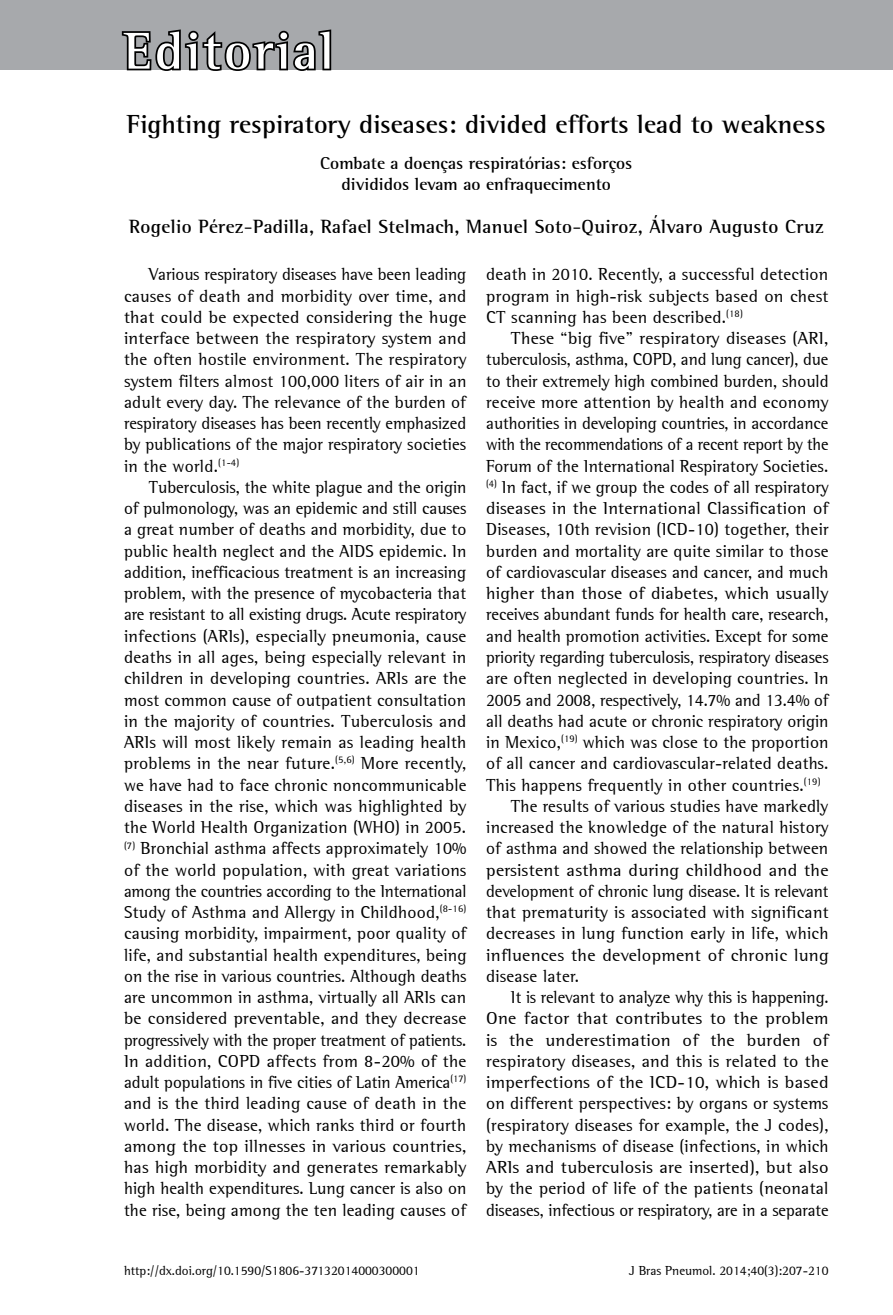
<style>
.page{position:relative;width:893px;height:1315px;background:#fff}
.page>*{position:absolute;margin:0;border:0;box-sizing:border-box;transform-origin:0 0}
.t1{font:700 52.5px "Libre Semi Serif S Si";letter-spacing:.05em;color:#fff}
.t2{font:700 26.25px "Libre Semi Serif S Si";color:#000}
.t3{font:700 19.25px "Libre Semi Serif S Si";letter-spacing:.015em;color:#000}
.t4{font:17.5px/21.2px "Libre Semi Serif S Si";letter-spacing:.01em;color:#000;text-align:justify}
.t5{font:17.5px "Libre Semi Serif S Si";letter-spacing:.01em;color:#000;scale:1.05 1}
.t6{font:17.5px "Libre Semi Serif S Si";letter-spacing:.01em;color:#000;scale:1.04 1}
.t7{font:700 17.5px/21px "Libre Semi Serif S Si";color:#000;text-align:center}
.t8{font:17.5px "Libre Semi Serif S Si";letter-spacing:-.01em;color:#000;scale:.96 1}
.t9{font:13.12px "Libre Semi Serif S Si";color:#000}
</style>
<div class="page">
<div style="left:0;top:0;width:893px;height:70px;background:#a7a9ac"></div>
<svg style="left:121px;top:29px;width:211px;height:42px"></svg>
<h1 class="t1" style="left:124px;top:19px;width:211px">Editorial</h1>
<h2 class="t2" style="left:127px;top:108px;width:701px">Fighting respiratory diseases: divided efforts lead to weakness</h2>
<p class="t7" style="left:320px;top:152px;width:314px">Combate a doenças respiratórias: esforços divididos levam ao enfraquecimento</p>
<p class="t3" style="left:129px;top:215px;width:696px">Rogelio Pérez-Padilla, Rafael Stelmach, Manuel Soto-Quiroz, Álvaro Augusto Cruz</p>
<p class="t4" style="left:124px;top:264px;width:344px;text-indent:25px">Various respiratory diseases have been leading causes of death and morbidity over time, and that could be expected considering the huge interface between the respiratory system and the often hostile environment. The respiratory system filters almost 100,000 liters of air in an adult every day. The relevance of the burden of respiratory diseases has been recently emphasized by publications of the major respiratory societies in the world.<sup>(1-4)</sup></p>
<p class="t4" style="left:124px;top:476px;width:344px;text-indent:25px">Tuberculosis, the white plague and the origin of pulmonology, was an epidemic and still causes a great number of deaths and morbidity, due to public health neglect and the AIDS epidemic. In addition, inefficacious treatment is an increasing problem, with the presence of mycobacteria that are resistant to all existing drugs. Acute respiratory infections (ARIs), especially pneumonia, cause deaths in all ages, being especially relevant in children in developing countries. ARIs are the most common cause of outpatient consultation in the majority of countries. Tuberculosis and ARIs will most likely remain as leading health problems in the near future.<sup>(5,6)</sup> More recently, we have had to face chronic noncommunicable diseases in the rise, which was highlighted by the World Health Organization (WHO) in 2005. <sup>(7)</sup> Bronchial asthma affects approximately 10% of the world population, with great variations among the countries according to the International Study of Asthma and Allergy in Childhood,<sup>(8-16) </sup>causing morbidity, impairment, poor quality of life, and substantial health expenditures, being on the rise in various countries. Although deaths are uncommon in asthma, virtually all ARIs can be considered preventable, and they decrease progressively with the proper treatment of patients.<br>In addition, COPD affects from 8-20% of the adult populations in five cities of Latin America<sup>(17) </sup>and is the third leading cause of death in the world. The disease, which ranks third or fourth among the top illnesses in various countries, has high morbidity and generates remarkably high health expenditures. Lung cancer is also on the rise, being among the ten leading causes of</p>
<p class="t4" style="left:486px;top:264px;width:344px">death in 2010. Recently, a successful detection program in high-risk subjects based on chest CT scanning has been described.<sup>(18)</sup></p>
<p class="t6" style="left:511px;top:328px;width:307px">These “big five” respiratory diseases (ARI,</p>
<p class="t4" style="left:486px;top:349px;width:344px">tuberculosis, asthma, COPD, and lung cancer), due</p>
<p class="t4" style="left:486px;top:370px;width:344px">to their extremely high combined burden, should</p>
<p class="t4" style="left:486px;top:391px;width:344px">receive more attention by health and economy</p>
<p class="t4" style="left:486px;top:412px;width:344px">authorities in developing countries, in accordance</p>
<p class="t8" style="left:486px;top:434px;width:358px">with the recommendations of a recent report by the</p>
<p class="t4" style="left:486px;top:455px;width:344px">Forum of the International Respiratory Societies.</p>
<p class="t4" style="left:486px;top:476px;width:344px"><sup>(4)</sup> In fact, if we group the codes of all respiratory</p>
<p class="t4" style="left:486px;top:497px;width:344px">diseases in the International Classification of</p>
<p class="t4" style="left:486px;top:519px;width:344px">Diseases, 10th revision (ICD-10) together, their</p>
<p class="t4" style="left:486px;top:540px;width:344px">burden and mortality are quite similar to those</p>
<p class="t4" style="left:486px;top:561px;width:344px">of cardiovascular diseases and cancer, and much</p>
<p class="t6" style="left:486px;top:583px;width:331px">higher than those of diabetes, which usually</p>
<p class="t4" style="left:486px;top:604px;width:344px">receives abundant funds for health care, research,</p>
<p class="t4" style="left:486px;top:625px;width:344px">and health promotion activities. Except for some</p>
<p class="t4" style="left:486px;top:646px;width:344px">priority regarding tuberculosis, respiratory diseases</p>
<p class="t4" style="left:486px;top:667px;width:344px">are often neglected in developing countries. In</p>
<p class="t4" style="left:486px;top:689px;width:344px">2005 and 2008, respectively, 14.7% and 13.4% of</p>
<p class="t4" style="left:486px;top:710px;width:344px">all deaths had acute or chronic respiratory origin</p>
<p class="t4" style="left:486px;top:731px;width:344px">in Mexico,<sup>(19)</sup> which was close to the proportion</p>
<p class="t4" style="left:486px;top:752px;width:344px">of all cancer and cardiovascular-related deaths.</p>
<p class="t4" style="left:486px;top:774px;width:336px">This happens frequently in other countries.<sup>(19)</sup></p>
<p class="t4" style="left:511px;top:795px;width:319px">The results of various studies have markedly</p>
<p class="t4" style="left:486px;top:816px;width:344px">increased the knowledge of the natural history</p>
<p class="t4" style="left:486px;top:837px;width:344px">of asthma and showed the relationship between</p>
<p class="t5" style="left:486px;top:859px;width:328px">persistent asthma during childhood and the</p>
<p class="t4" style="left:486px;top:880px;width:344px">development of chronic lung disease. It is relevant</p>
<p class="t4" style="left:486px;top:901px;width:344px">that prematurity is associated with significant</p>
<p class="t4" style="left:486px;top:923px;width:344px">decreases in lung function early in life, which</p>
<p class="t5" style="left:486px;top:944px;width:328px">influences the development of chronic lung</p>
<p class="t4" style="left:486px;top:965px;width:94px">disease later.</p>
<p class="t4" style="left:511px;top:986px;width:319px">It is relevant to analyze why this is happening.</p>
<p class="t5" style="left:486px;top:1008px;width:328px">One factor that contributes to the problem</p>
<p class="t5" style="left:486px;top:1029px;width:328px">is the underestimation of the burden of</p>
<p class="t4" style="left:486px;top:1050px;width:344px">respiratory diseases, and this is related to the</p>
<p class="t5" style="left:486px;top:1072px;width:328px">imperfections of the ICD-10, which is based</p>
<p class="t4" style="left:486px;top:1093px;width:344px">on different perspectives: by organs or systems</p>
<p class="t4" style="left:486px;top:1114px;width:344px">(respiratory diseases for example, the J codes),</p>
<p class="t4" style="left:486px;top:1135px;width:344px">by mechanisms of disease (infections, in which</p>
<p class="t5" style="left:486px;top:1157px;width:328px">ARIs and tuberculosis are inserted), but also</p>
<p class="t4" style="left:486px;top:1178px;width:344px">by the period of life of the patients (neonatal</p>
<p class="t4" style="left:486px;top:1199px;width:344px">diseases, infectious or respiratory, are in a separate</p>
<p class="t9" style="left:124px;top:1263px;width:297px">http://dx.doi.org/10.1590/S1806-37132014000300001</p>
<p class="t9" style="left:629px;top:1263px;width:201px">J Bras Pneumol. 2014;40(3):207-210</p>
</div>
